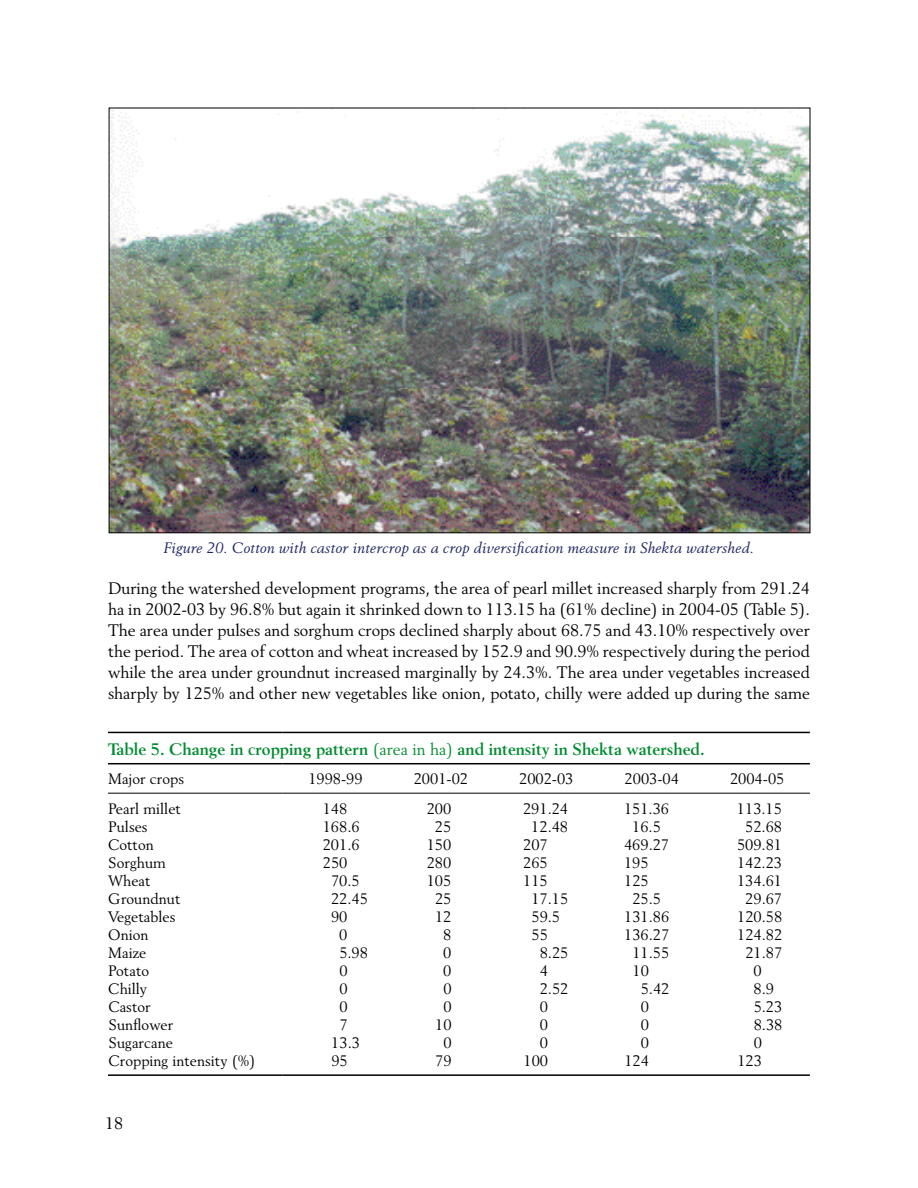
<style>
.page{position:relative;width:918px;height:1188px;background:#fff}
.page>*{position:absolute;margin:0;border:0;box-sizing:border-box;transform-origin:0 0}
.t1{font:16.5px/21px "Revival 565 BT";color:#000;text-align:justify}
.t2{font:700 16.5px "Revival 565 BT";color:#008c30}
.t3{font:15px "Revival 565 BT";color:#000}
.t4{font:italic 15px "Revival 565 BT";color:#202866}
.s1{font-weight:400}
</style>
<div class="page">
<img style="left:111px;top:110px;width:697px;height:421px">
<hr style="left:108px;top:732px;width:175px;height:1px;background:#000">
<hr style="left:283px;top:732px;width:527px;height:1px;background:#000">
<hr style="left:108px;top:763px;width:175px;height:1px;background:#000">
<hr style="left:283px;top:763px;width:527px;height:1px;background:#000">
<hr style="left:108px;top:1074px;width:175px;height:2px;background:#000">
<hr style="left:283px;top:1074px;width:527px;height:2px;background:#000">
<hr style="left:108px;top:793px;width:175px;height:1px;background:#000">
<hr style="left:283px;top:793px;width:527px;height:1px;background:#000">
<p class="t4" style="left:164px;top:540px;width:592px">Figure 20. Cotton with castor intercrop as a crop diversification measure in Shekta watershed.</p>
<p class="t1" style="left:108px;top:578px;width:704px">During the watershed development programs, the area of pearl millet increased sharply from 291.24 ha in 2002-03 by 96.8% but again it shrinked down to 113.15 ha (61% decline) in 2004-05 (Table 5).<br>The area under pulses and sorghum crops declined sharply about 68.75 and 43.10% respectively over the period. The area of cotton and wheat increased by 152.9 and 90.9% respectively during the period while the area under groundnut increased marginally by 24.3%. The area under vegetables increased sharply by 125% and other new vegetables like onion, potato, chilly were added up during the same</p>
<p class="t2" style="left:108px;top:741px;width:598px">Table 5. Change in cropping pattern <span class="s1">(area in ha)</span> and intensity in Shekta watershed.</p>
<p class="t3" style="left:108px;top:771px;width:78px">Major crops</p>
<p class="t3" style="left:308px;top:771px;width:56px">1998-99</p>
<p class="t3" style="left:414px;top:771px;width:56px">2001-02</p>
<p class="t3" style="left:519px;top:771px;width:56px">2002-03</p>
<p class="t3" style="left:625px;top:771px;width:56px">2003-04</p>
<p class="t3" style="left:730px;top:771px;width:56px">2004-05</p>
<p class="t3" style="left:108px;top:801px;width:74px">Pearl millet</p>
<p class="t3" style="left:323px;top:801px;width:26px">148</p>
<p class="t3" style="left:427px;top:801px;width:26px">200</p>
<p class="t3" style="left:523px;top:801px;width:47px">291.24</p>
<p class="t3" style="left:624px;top:801px;width:47px">151.36</p>
<p class="t3" style="left:737px;top:801px;width:47px">113.15</p>
<p class="t3" style="left:108px;top:819px;width:41px">Pulses</p>
<p class="t3" style="left:323px;top:819px;width:38px">168.6</p>
<p class="t3" style="left:435px;top:819px;width:18px">25</p>
<p class="t3" style="left:531px;top:819px;width:38px">12.48</p>
<p class="t3" style="left:632px;top:819px;width:30px">16.5</p>
<p class="t3" style="left:745px;top:819px;width:38px">52.68</p>
<p class="t3" style="left:108px;top:837px;width:47px">Cotton</p>
<p class="t3" style="left:323px;top:837px;width:38px">201.6</p>
<p class="t3" style="left:427px;top:837px;width:26px">150</p>
<p class="t3" style="left:523px;top:837px;width:26px">207</p>
<p class="t3" style="left:624px;top:837px;width:47px">469.27</p>
<p class="t3" style="left:737px;top:837px;width:47px">509.81</p>
<p class="t3" style="left:108px;top:855px;width:59px">Sorghum</p>
<p class="t3" style="left:323px;top:855px;width:26px">250</p>
<p class="t3" style="left:427px;top:855px;width:26px">280</p>
<p class="t3" style="left:523px;top:855px;width:26px">265</p>
<p class="t3" style="left:624px;top:855px;width:26px">195</p>
<p class="t3" style="left:737px;top:855px;width:47px">142.23</p>
<p class="t3" style="left:108px;top:873px;width:44px">Wheat</p>
<p class="t3" style="left:331px;top:873px;width:30px">70.5</p>
<p class="t3" style="left:427px;top:873px;width:26px">105</p>
<p class="t3" style="left:523px;top:873px;width:26px">115</p>
<p class="t3" style="left:624px;top:873px;width:26px">125</p>
<p class="t3" style="left:737px;top:873px;width:47px">134.61</p>
<p class="t3" style="left:108px;top:891px;width:74px">Groundnut</p>
<p class="t3" style="left:331px;top:891px;width:38px">22.45</p>
<p class="t3" style="left:435px;top:891px;width:18px">25</p>
<p class="t3" style="left:531px;top:891px;width:38px">17.15</p>
<p class="t3" style="left:632px;top:891px;width:30px">25.5</p>
<p class="t3" style="left:745px;top:891px;width:38px">29.67</p>
<p class="t3" style="left:108px;top:909px;width:69px">Vegetables</p>
<p class="t3" style="left:331px;top:909px;width:18px">90</p>
<p class="t3" style="left:435px;top:909px;width:18px">12</p>
<p class="t3" style="left:531px;top:909px;width:30px">59.5</p>
<p class="t3" style="left:624px;top:909px;width:47px">131.86</p>
<p class="t3" style="left:737px;top:909px;width:47px">120.58</p>
<p class="t3" style="left:108px;top:927px;width:42px">Onion</p>
<p class="t3" style="left:339px;top:927px;width:10px">0</p>
<p class="t3" style="left:443px;top:927px;width:10px">8</p>
<p class="t3" style="left:532px;top:927px;width:18px">55</p>
<p class="t3" style="left:624px;top:927px;width:47px">136.27</p>
<p class="t3" style="left:737px;top:927px;width:47px">124.82</p>
<p class="t3" style="left:108px;top:945px;width:40px">Maize</p>
<p class="t3" style="left:339px;top:945px;width:30px">5.98</p>
<p class="t3" style="left:443px;top:945px;width:10px">0</p>
<p class="t3" style="left:540px;top:945px;width:30px">8.25</p>
<p class="t3" style="left:632px;top:945px;width:38px">11.55</p>
<p class="t3" style="left:745px;top:945px;width:38px">21.87</p>
<p class="t3" style="left:108px;top:963px;width:42px">Potato</p>
<p class="t3" style="left:339px;top:963px;width:10px">0</p>
<p class="t3" style="left:443px;top:963px;width:10px">0</p>
<p class="t3" style="left:540px;top:963px;width:10px">4</p>
<p class="t3" style="left:633px;top:963px;width:18px">10</p>
<p class="t3" style="left:754px;top:963px;width:10px">0</p>
<p class="t3" style="left:108px;top:981px;width:41px">Chilly</p>
<p class="t3" style="left:339px;top:981px;width:10px">0</p>
<p class="t3" style="left:443px;top:981px;width:10px">0</p>
<p class="t3" style="left:540px;top:981px;width:30px">2.52</p>
<p class="t3" style="left:641px;top:981px;width:30px">5.42</p>
<p class="t3" style="left:754px;top:981px;width:22px">8.9</p>
<p class="t3" style="left:108px;top:999px;width:44px">Castor</p>
<p class="t3" style="left:339px;top:999px;width:10px">0</p>
<p class="t3" style="left:443px;top:999px;width:10px">0</p>
<p class="t3" style="left:540px;top:999px;width:10px">0</p>
<p class="t3" style="left:641px;top:999px;width:10px">0</p>
<p class="t3" style="left:754px;top:999px;width:30px">5.23</p>
<p class="t3" style="left:108px;top:1017px;width:67px">Sunflower</p>
<p class="t3" style="left:339px;top:1017px;width:10px">7</p>
<p class="t3" style="left:435px;top:1017px;width:18px">10</p>
<p class="t3" style="left:540px;top:1017px;width:10px">0</p>
<p class="t3" style="left:641px;top:1017px;width:10px">0</p>
<p class="t3" style="left:754px;top:1017px;width:30px">8.38</p>
<p class="t3" style="left:108px;top:1035px;width:66px">Sugarcane</p>
<p class="t3" style="left:331px;top:1035px;width:30px">13.3</p>
<p class="t3" style="left:443px;top:1035px;width:10px">0</p>
<p class="t3" style="left:540px;top:1035px;width:10px">0</p>
<p class="t3" style="left:641px;top:1035px;width:10px">0</p>
<p class="t3" style="left:754px;top:1035px;width:10px">0</p>
<p class="t3" style="left:108px;top:1053px;width:148px">Cropping intensity (%)</p>
<p class="t3" style="left:331px;top:1053px;width:18px">95</p>
<p class="t3" style="left:435px;top:1053px;width:18px">79</p>
<p class="t3" style="left:524px;top:1053px;width:26px">100</p>
<p class="t3" style="left:624px;top:1053px;width:26px">124</p>
<p class="t3" style="left:737px;top:1053px;width:26px">123</p>
<p class="t1" style="left:105px;top:1113px;width:20px">18</p>
</div>
